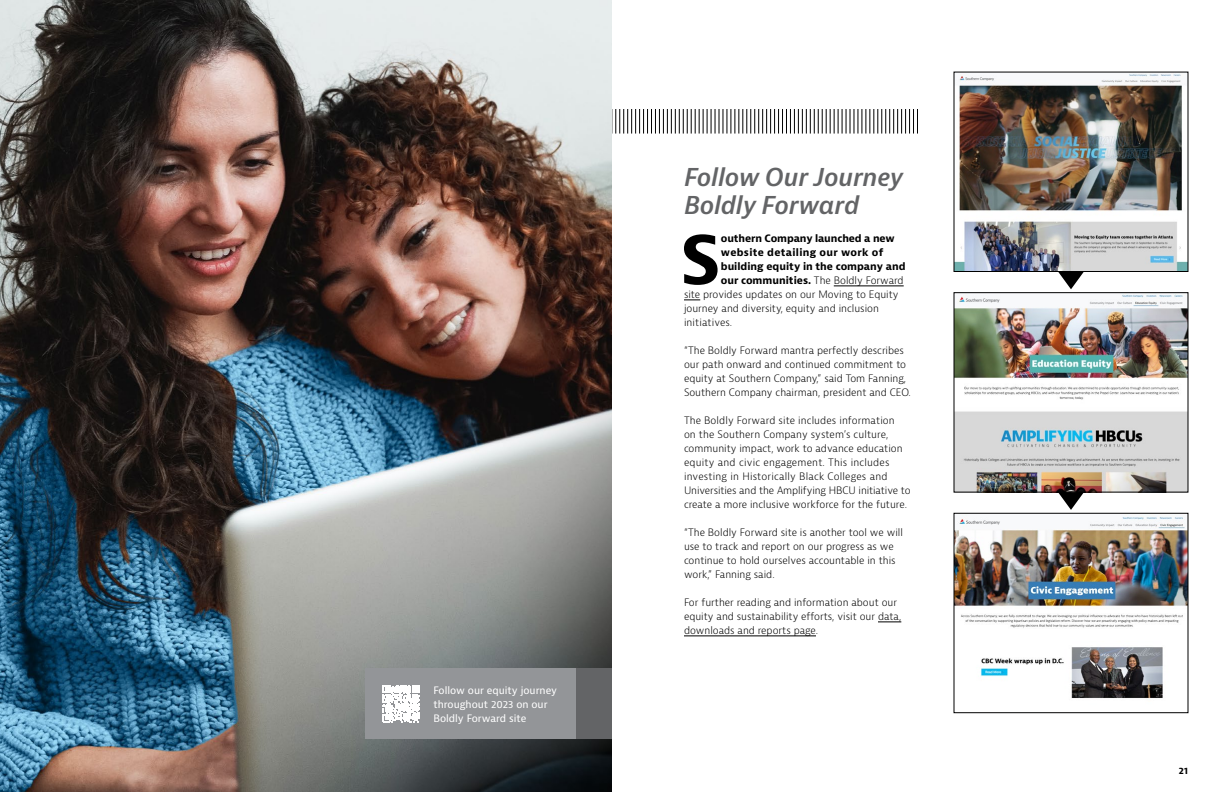
<style>
.page{position:relative;width:1224px;height:792px;background:#fff}
.page>*{position:absolute;margin:0;border:0;box-sizing:border-box;transform-origin:0 0}
.t1{font:700 65.9px "Bernina Sans";color:#000}
.t2{font:italic 600 24px/28px "Bernina Sans";letter-spacing:-.01em;color:#636466}
.t3{font:300 10px/14px "Bernina Sans";color:#000}
.t4{font:10px/14px "Bernina Sans";color:#fff}
.t5{font:700 10px "Bernina Sans";color:#000}
.t6{font:700 10px "Bernina Sans";letter-spacing:.03em;color:#000}
.t7{font:700 9px "Bernina Sans";color:#000}
.s1{font-weight:700}
</style>
<div class="page">
<hr style="left:834px;top:286px;width:70px;height:1px;background:#000">
<svg style="left:684px;top:300px;width:16px;height:1px"></svg>
<svg style="left:878px;top:622px;width:23px;height:1px"></svg>
<hr style="left:684px;top:636px;width:132px;height:1px;background:#000">
<img style="left:956px;top:74px;width:230px;height:196px">
<img style="left:956px;top:295px;width:230px;height:195px">
<div style="left:954px;top:293px;width:234px;height:199px;border:1px solid #000"></div>
<img style="left:956px;top:515px;width:230px;height:184px">
<div style="left:954px;top:513px;width:234px;height:200px;border:1px solid #000"></div>
<svg style="left:1058px;top:272px;width:26px;height:17px"></svg>
<svg style="left:1058px;top:492px;width:26px;height:18px"></svg>
<hr style="left:718px;top:109px;width:2px;height:25px;background:#000">
<svg style="left:612px;top:109px;width:104px;height:25px"></svg>
<svg style="left:722px;top:109px;width:196px;height:25px"></svg>
<img style="left:0;top:0;width:612px;height:792px">
<div style="left:365px;top:668px;width:211px;height:71px;background:#939598"></div>
<svg style="left:383px;top:685px;width:37px;height:37px"></svg>
<div style="left:576px;top:668px;width:36px;height:71px;background:#636466"></div>
<p class="t4" style="left:433px;top:683px;width:125px">Follow our equity journey throughout 2023 on our<br>Boldly Forward site</p>
<h2 class="t2" style="left:684px;top:164px;width:220px">Follow Our Journey<br>Boldly Forward</h2>
<h1 class="t1" style="left:680px;top:218px;width:42px">S</h1>
<p class="t5" style="left:721px;top:232px;width:176px">outhern Company launched a new</p>
<p class="t6" style="left:721px;top:246px;width:164px">website detailing our work of</p>
<p class="t5" style="left:721px;top:260px;width:186px">building equity in the company and</p>
<p class="t3" style="left:721px;top:274px;width:184px"><span class="s1">our communities.</span> The Boldly Forward</p>
<p class="t3" style="left:684px;top:288px;width:216px">site provides updates on our Moving to Equity</p>
<p class="t3" style="left:684px;top:302px;width:196px">journey and diversity, equity and inclusion</p>
<p class="t3" style="left:684px;top:316px;width:50px">initiatives.</p>
<p class="t3" style="left:684px;top:344px;width:228px">“The Boldly Forward mantra perfectly describes our path onward and continued commitment to equity at Southern Company,” said Tom Fanning, Southern Company chairman, president and CEO.</p>
<p class="t3" style="left:684px;top:414px;width:228px">The Boldly Forward site includes information<br>on the Southern Company system’s culture, community impact, work to advance education equity and civic engagement. This includes investing in Historically Black Colleges and Universities and the Amplifying HBCU initiative to create a more inclusive workforce for the future.</p>
<p class="t3" style="left:684px;top:526px;width:220px">“The Boldly Forward site is another tool we will use to track and report on our progress as we continue to hold ourselves accountable in this work,” Fanning said.</p>
<p class="t3" style="left:684px;top:596px;width:219px">For further reading and information about our equity and sustainability efforts, visit our data, downloads and reports page.</p>
<p class="t7" style="left:1179px;top:765px;width:11px">21</p>
</div>
